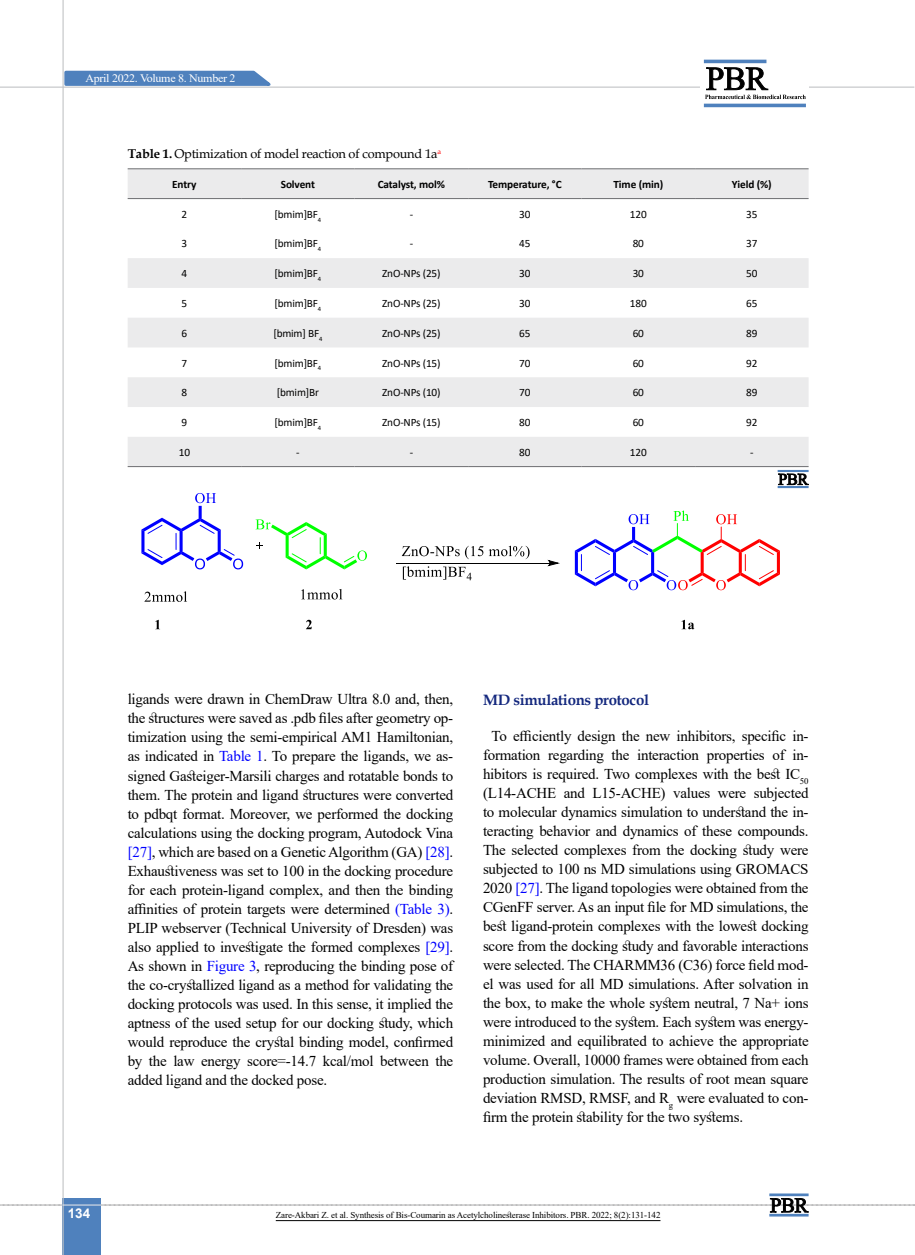
<style>
.page{position:relative;width:915px;height:1255px;background:#fff}
.page>*{position:absolute;margin:0;border:0;box-sizing:border-box;transform-origin:0 0}
.t1{font:15px/19px "Times New Roman";letter-spacing:-.015em;color:#000;text-align:justify}
.t2{font:700 15px "Book Antiqua";letter-spacing:-.02em;color:#14287e}
.t3{font:700 13.5px "Arial";color:#fff}
.t4{font:12.75px "Book Antiqua";letter-spacing:-.015em;color:#000}
.t5{font:11.4px "Times New Roman";letter-spacing:-.025em;color:#fff;scale:1.05 1}
.t6{font:11.25px "Calibri";letter-spacing:-.015em;color:#000}
.t7{font:700 11.25px "Calibri";letter-spacing:-.01em;color:#000}
.t8{font:9px "Times New Roman";letter-spacing:-.01em;color:#000}
.s1{font-weight:700}
.s2{color:#00f}
</style>
<div class="page">
<hr style="left:0;top:87px;width:914px;height:1px;background:#c2c4c6">
<div style="left:63px;top:1198px;width:38px;height:56px;background:#4f81bd"></div>
<hr style="left:62px;top:0;width:2px;height:1254px;background:#c2c4c6">
<svg style="left:63px;top:69px;width:215px;height:18px;background:#749bc9"></svg>
<svg style="left:0;top:1197px;width:915px;height:15px"></svg>
<hr style="left:769px;top:1193px;width:39px;height:3px;background:#4f81bd">
<hr style="left:769px;top:1213px;width:39px;height:3px;background:#4f81bd">
<div style="left:700px;top:56px;width:108px;height:49px;background:linear-gradient(to right,#fff,#fefeff)"></div>
<hr style="left:703px;top:60px;width:63px;height:3px;background:#4f81bd">
<hr style="left:703px;top:104px;width:102px;height:3px;background:#4f81bd">
<svg style="left:704px;top:67px;width:101px;height:32px"></svg>
<svg style="left:128px;top:169px;width:680px;height:297px"></svg>
<hr style="left:128px;top:168px;width:113px;height:1px;background:#6d6e71">
<hr style="left:241px;top:168px;width:113px;height:1px;background:#6d6e71">
<hr style="left:354px;top:168px;width:114px;height:1px;background:#6d6e71">
<hr style="left:468px;top:168px;width:113px;height:1px;background:#6d6e71">
<hr style="left:581px;top:168px;width:113px;height:1px;background:#6d6e71">
<hr style="left:694px;top:168px;width:114px;height:1px;background:#6d6e71">
<hr style="left:128px;top:198px;width:113px;height:1px;background:#6d6e71">
<hr style="left:241px;top:198px;width:113px;height:1px;background:#6d6e71">
<hr style="left:354px;top:198px;width:114px;height:1px;background:#6d6e71">
<hr style="left:468px;top:198px;width:113px;height:1px;background:#6d6e71">
<hr style="left:581px;top:198px;width:113px;height:1px;background:#6d6e71">
<hr style="left:694px;top:198px;width:114px;height:1px;background:#6d6e71">
<hr style="left:128px;top:466px;width:113px;height:1px;background:#6d6e71">
<hr style="left:241px;top:466px;width:113px;height:1px;background:#6d6e71">
<hr style="left:354px;top:466px;width:114px;height:1px;background:#6d6e71">
<hr style="left:468px;top:466px;width:113px;height:1px;background:#6d6e71">
<hr style="left:581px;top:466px;width:113px;height:1px;background:#6d6e71">
<hr style="left:694px;top:466px;width:114px;height:1px;background:#6d6e71">
<svg style="left:778px;top:473px;width:30px;height:12px"></svg>
<hr style="left:777px;top:470px;width:31px;height:2px;background:#4f81bd">
<hr style="left:777px;top:486px;width:31px;height:2px;background:#4f81bd">
<svg style="left:155px;top:619px;width:5px;height:10px"></svg>
<svg style="left:306px;top:619px;width:6px;height:10px"></svg>
<svg style="left:681px;top:619px;width:13px;height:10px"></svg>
<hr style="left:396px;top:562px;width:154px;height:1px;background:#000">
<svg style="left:548px;top:560px;width:10px;height:5px"></svg>
<svg style="left:141px;top:493px;width:102px;height:76px"></svg>
<svg style="left:144px;top:591px;width:43px;height:11px"></svg>
<svg style="left:301px;top:589px;width:41px;height:10px"></svg>
<svg style="left:574px;top:510px;width:205px;height:80px"></svg>
<svg style="left:401px;top:546px;width:58px;height:10px"></svg>
<svg style="left:465px;top:545px;width:64px;height:14px"></svg>
<svg style="left:403px;top:566px;width:68px;height:14px"></svg>
<svg style="left:255px;top:519px;width:112px;height:50px"></svg>
<hr style="left:276px;top:1220px;width:384px;height:1px;background:#000">
<p class="t5" style="left:85px;top:70px;width:144px">April 2022. Volume 8. Number 2</p>
<p class="t4" style="left:128px;top:145px;width:315px"><span class="s1">Table 1.</span> Optimization of model reaction of compound 1a<sup>a</sup></p>
<p class="t7" style="left:172px;top:176px;width:26px">Entry</p>
<p class="t7" style="left:281px;top:176px;width:36px">Solvent</p>
<p class="t7" style="left:377px;top:176px;width:69px">Catalyst, mol%</p>
<p class="t7" style="left:488px;top:176px;width:75px">Temperature, °C</p>
<p class="t7" style="left:613px;top:176px;width:51px">Time (min)</p>
<p class="t7" style="left:731px;top:176px;width:41px">Yield (%)</p>
<p class="t6" style="left:181px;top:206px;width:7px">2</p>
<p class="t6" style="left:274px;top:206px;width:48px">[bmim]BF<sub>4</sub></p>
<p class="t6" style="left:409px;top:206px;width:5px">-</p>
<p class="t6" style="left:519px;top:206px;width:13px">30</p>
<p class="t6" style="left:629px;top:206px;width:18px">120</p>
<p class="t6" style="left:746px;top:206px;width:13px">35</p>
<p class="t6" style="left:181px;top:236px;width:7px">3</p>
<p class="t6" style="left:274px;top:236px;width:48px">[bmim]BF<sub>4</sub></p>
<p class="t6" style="left:409px;top:236px;width:5px">-</p>
<p class="t6" style="left:519px;top:236px;width:13px">45</p>
<p class="t6" style="left:632px;top:236px;width:13px">80</p>
<p class="t6" style="left:746px;top:236px;width:13px">37</p>
<p class="t6" style="left:181px;top:266px;width:7px">4</p>
<p class="t6" style="left:274px;top:266px;width:48px">[bmim]BF<sub>4</sub></p>
<p class="t6" style="left:382px;top:266px;width:60px">ZnO-NPs (25)</p>
<p class="t6" style="left:519px;top:266px;width:13px">30</p>
<p class="t6" style="left:632px;top:266px;width:13px">30</p>
<p class="t6" style="left:746px;top:266px;width:13px">50</p>
<p class="t6" style="left:181px;top:295px;width:7px">5</p>
<p class="t6" style="left:274px;top:295px;width:48px">[bmim]BF<sub>4</sub></p>
<p class="t6" style="left:382px;top:295px;width:60px">ZnO-NPs (25)</p>
<p class="t6" style="left:519px;top:295px;width:13px">30</p>
<p class="t6" style="left:629px;top:295px;width:18px">180</p>
<p class="t6" style="left:746px;top:295px;width:13px">65</p>
<p class="t6" style="left:181px;top:325px;width:7px">6</p>
<p class="t6" style="left:273px;top:325px;width:51px">[bmim] BF<sub>4</sub></p>
<p class="t6" style="left:382px;top:325px;width:60px">ZnO-NPs (25)</p>
<p class="t6" style="left:519px;top:325px;width:13px">65</p>
<p class="t6" style="left:632px;top:325px;width:13px">60</p>
<p class="t6" style="left:746px;top:325px;width:13px">89</p>
<p class="t6" style="left:181px;top:355px;width:7px">7</p>
<p class="t6" style="left:274px;top:355px;width:48px">[bmim]BF<sub>4</sub></p>
<p class="t6" style="left:382px;top:355px;width:60px">ZnO-NPs (15)</p>
<p class="t6" style="left:519px;top:355px;width:13px">70</p>
<p class="t6" style="left:632px;top:355px;width:13px">60</p>
<p class="t6" style="left:746px;top:355px;width:13px">92</p>
<p class="t6" style="left:181px;top:385px;width:7px">8</p>
<p class="t6" style="left:277px;top:385px;width:44px">[bmim]Br</p>
<p class="t6" style="left:382px;top:385px;width:60px">ZnO-NPs (10)</p>
<p class="t6" style="left:519px;top:385px;width:13px">70</p>
<p class="t6" style="left:632px;top:385px;width:13px">60</p>
<p class="t6" style="left:746px;top:385px;width:13px">89</p>
<p class="t6" style="left:181px;top:414px;width:7px">9</p>
<p class="t6" style="left:274px;top:414px;width:48px">[bmim]BF<sub>4</sub></p>
<p class="t6" style="left:382px;top:414px;width:60px">ZnO-NPs (15)</p>
<p class="t6" style="left:519px;top:414px;width:13px">80</p>
<p class="t6" style="left:632px;top:414px;width:13px">60</p>
<p class="t6" style="left:746px;top:414px;width:13px">92</p>
<p class="t6" style="left:179px;top:444px;width:13px">10</p>
<p class="t6" style="left:296px;top:444px;width:5px">-</p>
<p class="t6" style="left:409px;top:444px;width:5px">-</p>
<p class="t6" style="left:519px;top:444px;width:13px">80</p>
<p class="t6" style="left:629px;top:444px;width:18px">120</p>
<p class="t6" style="left:749px;top:444px;width:5px">-</p>
<p class="t3" style="left:68px;top:1203px;width:24px">134</p>
<p class="t1" style="left:128px;top:689px;width:327px">ligands were drawn in ChemDraw Ultra 8.0 and, then, the structures were saved as .pdb files after geometry op&shy;timization using the semi-empirical AM1 Hamiltonian, as indicated in <span class="s2">Table 1</span>. To prepare the ligands, we as&shy;signed Gasteiger-Marsili charges and rotatable bonds to them. The protein and ligand structures were converted to pdbqt format. Moreover, we performed the docking calculations using the docking program, Autodock Vina <span class="s2">[27]</span>, which are based on a Genetic Algorithm (GA) <span class="s2">[28]</span>.<br>Exhaustiveness was set to 100 in the docking procedure for each protein-ligand complex, and then the binding affinities of protein targets were determined <span class="s2">(Table 3)</span>.<br>PLIP webserver (Technical University of Dresden) was also applied to investigate the formed complexes <span class="s2">[29]</span>.<br>As shown in <span class="s2">Figure 3</span>, reproducing the binding pose of the co-crystallized ligand as a method for validating the docking protocols was used. In this sense, it implied the aptness of the used setup for our docking study, which would reproduce the crystal binding model, confirmed by the law energy score=-14.7 kcal/mol between the added ligand and the docked pose.</p>
<p class="t2" style="left:483px;top:689px;width:167px">MD simulations protocol</p>
<p class="t1" style="left:483px;top:725px;width:327px;text-indent:9px">To efficiently design the new inhibitors, specific in&shy;formation regarding the interaction properties of in&shy;hibitors is required. Two complexes with the best IC<sub>50 </sub>(L14-ACHE and L15-ACHE) values were subjected to molecular dynamics simulation to understand the in&shy;teracting behavior and dynamics of these compounds.<br>The selected complexes from the docking study were subjected to 100 ns MD simulations using GROMACS 2020 <span class="s2">[27]</span>. The ligand topologies were obtained from the CGenFF server. As an input file for MD simulations, the best ligand-protein complexes with the lowest docking score from the docking study and favorable interactions were selected. The CHARMM36 (C36) force field mod&shy;el was used for all MD simulations. After solvation in the box, to make the whole system neutral, 7 Na+ ions were introduced to the system. Each system was energy&shy;minimized and equilibrated to achieve the appropriate volume. Overall, 10000 frames were obtained from each production simulation. The results of root mean square deviation RMSD, RMSF, and R<sub>g</sub> were evaluated to con&shy;firm the protein stability for the two systems.</p>
<p class="t8" style="left:276px;top:1208px;width:386px">Zare-Akbari Z. et al. Synthesis of Bis-Coumarin as Acetylcholinesterase Inhibitors. PBR. 2022; 8(2):131-142</p>
</div>
